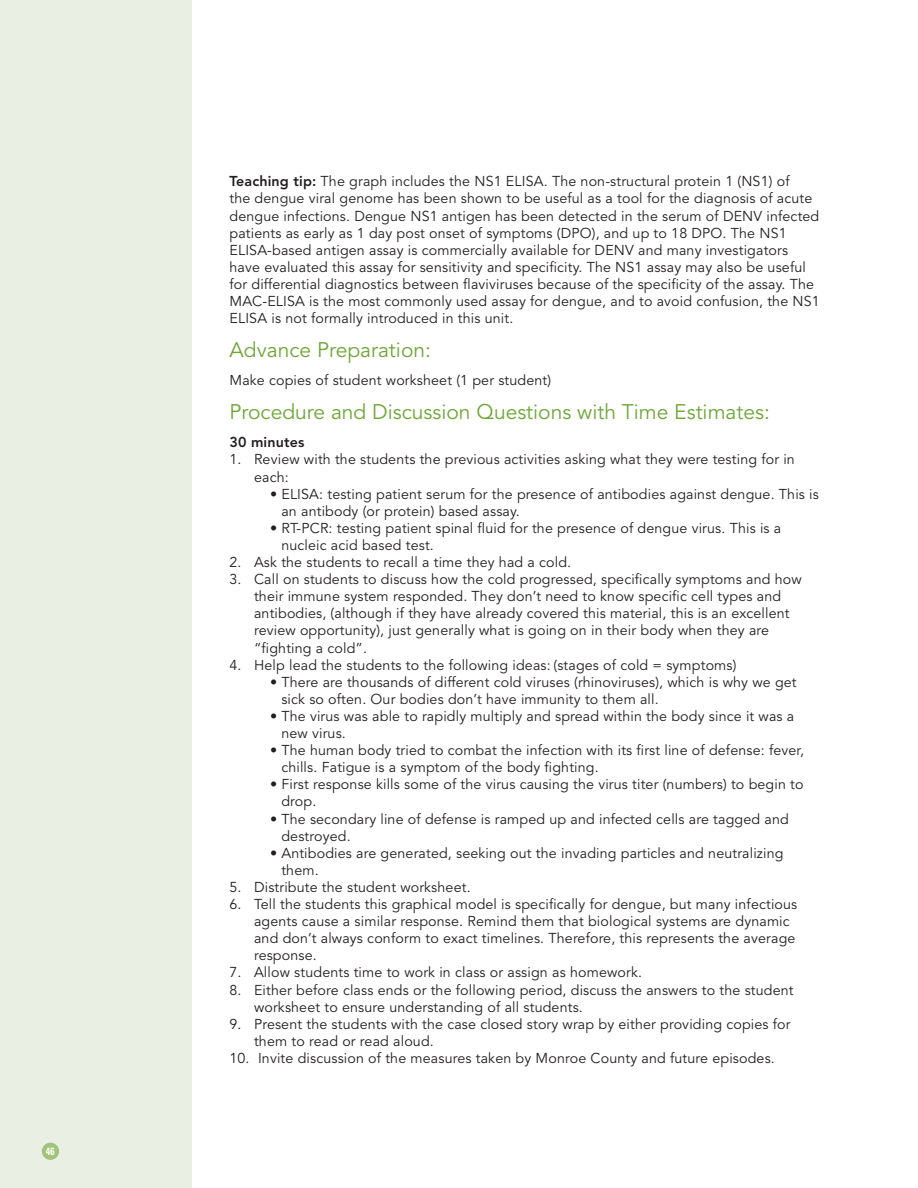
<style>
.page{position:relative;width:918px;height:1188px;background:#fff}
.page>*{position:absolute;margin:0;border:0;box-sizing:border-box;transform-origin:0 0}
.t1{font:21px "Avenir LT Std";color:#6da736}
.t2{font:14.25px/17.1px "Avenir LT Std";letter-spacing:.01em;color:#231f20}
.t3{font:800 14.25px "Avenir";letter-spacing:.01em;color:#231f20}
.t4{font:700 condensed 10.5px "Zurich BT";color:#fff;scale:.9 1}
.s1{font-family:"Avenir";font-weight:800}
</style>
<div class="page">
<div style="left:0;top:0;width:192px;height:1188px;background:#eaefe3"></div>
<div style="left:42px;top:1143px;width:17px;height:17px;background:#a1c47d;border-radius:50%"></div>
<p class="t4" style="left:46px;top:1145px;width:11px">46</p>
<p class="t2" style="left:230px;top:173px;width:592px"><span class="s1">Teaching tip:</span> The graph includes the NS1 ELISA. The non-structural protein 1 (NS1) of<br>the dengue viral genome has been shown to be useful as a tool for the diagnosis of acute dengue infections. Dengue NS1 antigen has been detected in the serum of DENV infected patients as early as 1 day post onset of symptoms (DPO), and up to 18 DPO. The NS1<br>ELISA-based antigen assay is commercially available for DENV and many investigators have evaluated this assay for sensitivity and specificity. The NS1 assay may also be useful for differential diagnostics between flaviviruses because of the specificity of the assay. The MAC-ELISA is the most commonly used assay for dengue, and to avoid confusion, the NS1<br>ELISA is not formally introduced in this unit.</p>
<h1 class="t1" style="left:230px;top:338px;width:203px">Advance Preparation:</h1>
<p class="t2" style="left:230px;top:372px;width:323px">Make copies of student worksheet (1 per student)</p>
<h1 class="t1" style="left:230px;top:400px;width:542px">Procedure and Discussion Questions with Time Estimates:</h1>
<p class="t3" style="left:230px;top:434px;width:77px">30 minutes</p>
<p class="t2" style="left:254px;top:451px;width:542px;text-indent:-25px">1. Review with the students the previous activities asking what they were testing for in each:</p>
<p class="t2" style="left:281px;top:486px;width:539px;text-indent:-11px">• ELISA: testing patient serum for the presence of antibodies against dengue. This is an antibody (or protein) based assay.</p>
<p class="t2" style="left:281px;top:520px;width:501px;text-indent:-11px">• RT-PCR: testing patient spinal fluid for the presence of dengue virus. This is a nucleic acid based test.</p>
<p class="t2" style="left:230px;top:554px;width:343px">2. Ask the students to recall a time they had a cold.</p>
<p class="t2" style="left:254px;top:571px;width:549px;text-indent:-25px">3. Call on students to discuss how the cold progressed, specifically symptoms and how their immune system responded. They don’t need to know specific cell types and antibodies, (although if they have already covered this material, this is an excellent review opportunity), just generally what is going on in their body when they are “fighting a cold”.</p>
<p class="t2" style="left:230px;top:657px;width:509px">4. Help lead the students to the following ideas: (stages of cold = symptoms)</p>
<p class="t2" style="left:281px;top:674px;width:517px;text-indent:-11px">• There are thousands of different cold viruses (rhinoviruses), which is why we get sick so often. Our bodies don’t have immunity to them all.</p>
<p class="t2" style="left:281px;top:708px;width:514px;text-indent:-11px">• The virus was able to rapidly multiply and spread within the body since it was a new virus.</p>
<p class="t2" style="left:281px;top:742px;width:524px;text-indent:-11px">• The human body tried to combat the infection with its first line of defense: fever, chills. Fatigue is a symptom of the body fighting.</p>
<p class="t2" style="left:281px;top:776px;width:524px;text-indent:-11px">• First response kills some of the virus causing the virus titer (numbers) to begin to drop.</p>
<p class="t2" style="left:281px;top:810px;width:509px;text-indent:-11px">• The secondary line of defense is ramped up and infected cells are tagged and destroyed.</p>
<p class="t2" style="left:281px;top:845px;width:504px;text-indent:-11px">• Antibodies are generated, seeking out the invading particles and neutralizing them.</p>
<p class="t2" style="left:230px;top:879px;width:243px">5. Distribute the student worksheet.</p>
<p class="t2" style="left:254px;top:896px;width:545px;text-indent:-25px">6. Tell the students this graphical model is specifically for dengue, but many infectious agents cause a similar response. Remind them that biological systems are dynamic and don’t always conform to exact timelines. Therefore, this represents the average response.</p>
<p class="t2" style="left:230px;top:964px;width:414px">7. Allow students time to work in class or assign as homework.</p>
<p class="t2" style="left:254px;top:981px;width:541px;text-indent:-25px">8. Either before class ends or the following period, discuss the answers to the student worksheet to ensure understanding of all students.</p>
<p class="t2" style="left:254px;top:1016px;width:538px;text-indent:-25px">9. Present the students with the case closed story wrap by either providing copies for them to read or read aloud.</p>
<p class="t2" style="left:230px;top:1050px;width:547px">10. Invite discussion of the measures taken by Monroe County and future episodes.</p>
</div>
